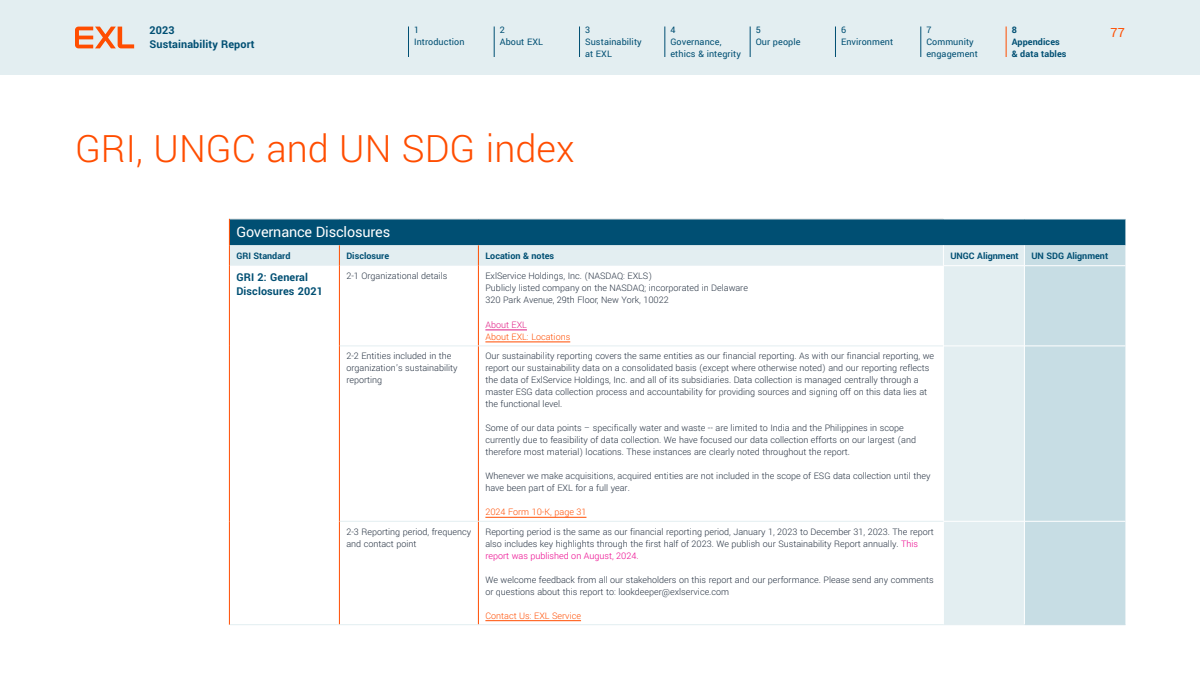
<style>
.page{position:relative;width:1200px;height:675px;background:#fff}
.page>*{position:absolute;margin:0;border:0;box-sizing:border-box;transform-origin:0 0}
.t1{font:300 42px "Yantramanav";color:#ff4d00}
.t2{font:16px "Yantramanav";letter-spacing:-.01em;color:#fff}
.t3{font:14px "Yantramanav";color:#ff4d00}
.t4{font:700 12px/14px "Yantramanav";letter-spacing:.01em;color:#004f73}
.t5{font:300 10px/12px "Yantramanav";color:#263242}
.t6{font:10px/12px "Yantramanav";letter-spacing:.01em;color:#004f73}
.t7{font:700 10px/12px "Yantramanav";color:#004f73}
.t8{font:300 10px "Yantramanav";color:#ff4d00}
.t9{font:300 10px "Yantramanav";color:#e01b83}
.s1{color:#ec008c}
</style>
<div class="page">
<svg style="left:230px;top:266px;width:794px;height:359px"></svg>
<div style="left:1025px;top:267px;width:100px;height:358px;background:#c7dde4"></div>
<hr style="left:944px;top:266px;width:80px;height:1px;background:#fff">
<hr style="left:944px;top:346px;width:80px;height:1px;background:#fff">
<hr style="left:1025px;top:346px;width:100px;height:1px;background:#fff">
<hr style="left:944px;top:521px;width:80px;height:1px;background:#fff">
<hr style="left:1025px;top:521px;width:100px;height:1px;background:#fff">
<hr style="left:229px;top:266px;width:1px;height:80px;background:#ff4d00">
<hr style="left:229px;top:346px;width:1px;height:175px;background:#ff4d00">
<hr style="left:229px;top:521px;width:1px;height:104px;background:#ff4d00">
<hr style="left:339px;top:266px;width:1px;height:80px;background:#ff4d00">
<hr style="left:339px;top:346px;width:1px;height:175px;background:#ff4d00">
<hr style="left:339px;top:521px;width:1px;height:104px;background:#ff4d00">
<hr style="left:478px;top:266px;width:1px;height:80px;background:#ff4d00">
<hr style="left:478px;top:346px;width:1px;height:175px;background:#ff4d00">
<hr style="left:478px;top:521px;width:1px;height:104px;background:#ff4d00">
<hr style="left:340px;top:346px;width:138px;height:1px;background:#e3eef1">
<hr style="left:478px;top:346px;width:465px;height:1px;background:#e3eef1">
<hr style="left:943px;top:266px;width:1px;height:80px;background:#fff">
<hr style="left:943px;top:346px;width:1px;height:175px;background:#fff">
<hr style="left:943px;top:521px;width:1px;height:104px;background:#fff">
<svg style="left:229px;top:219px;width:896px;height:47px;background:#6696ab"></svg>
<hr style="left:340px;top:521px;width:138px;height:1px;background:#e3eef1">
<hr style="left:478px;top:521px;width:465px;height:1px;background:#e3eef1">
<hr style="left:230px;top:625px;width:109px;height:1px;background:#e3eef1">
<hr style="left:339px;top:625px;width:139px;height:1px;background:#e3eef1">
<hr style="left:478px;top:625px;width:465px;height:1px;background:#e3eef1">
<hr style="left:943px;top:625px;width:81px;height:1px;background:#e3eef1">
<hr style="left:1025px;top:625px;width:100px;height:1px;background:#c7dde4">
<hr style="left:485px;top:330px;width:42px;height:1px;background:#e01b83">
<hr style="left:485px;top:342px;width:85px;height:1px;background:#ff4d00">
<hr style="left:485px;top:517px;width:101px;height:1px;background:#ff4d00">
<hr style="left:485px;top:621px;width:96px;height:1px;background:#ff4d00">
<div style="left:0;top:0;width:1200px;height:75px;background:#e3eef1"></div>
<svg style="left:75px;top:27px;width:59px;height:21px"></svg>
<hr style="left:1006px;top:26px;width:1px;height:31px;background:#ff4d00">
<hr style="left:408px;top:26px;width:1px;height:31px;background:#004f73">
<hr style="left:665px;top:26px;width:1px;height:31px;background:#004f73">
<hr style="left:921px;top:26px;width:1px;height:31px;background:#004f73">
<hr style="left:494px;top:26px;width:1px;height:31px;background:#004f73">
<hr style="left:750px;top:26px;width:1px;height:31px;background:#004f73">
<hr style="left:579px;top:26px;width:1px;height:31px;background:#004f73">
<hr style="left:835px;top:26px;width:1px;height:31px;background:#004f73">
<p class="t4" style="left:150px;top:24px;width:106px">2023<br>Sustainability Report</p>
<p class="t7" style="left:1012px;top:24px;width:56px">8<br>Appendices &amp; data tables</p>
<h3 class="t3" style="left:1111px;top:24px;width:16px">77</h3>
<p class="t6" style="left:500px;top:24px;width:45px">2<br>About EXL</p>
<p class="t6" style="left:756px;top:24px;width:46px">5<br>Our people</p>
<p class="t6" style="left:841px;top:24px;width:54px">6<br>Environment</p>
<p class="t6" style="left:585px;top:24px;width:58px">3<br>Sustainability at EXL</p>
<p class="t6" style="left:414px;top:24px;width:52px">1<br>Introduction</p>
<p class="t6" style="left:670px;top:24px;width:72px">4<br>Governance, ethics &amp; integrity</p>
<p class="t6" style="left:926px;top:24px;width:53px">7<br>Community engagement</p>
<h1 class="t1" style="left:75px;top:123px;width:501px">GRI, UNGC and UN SDG index</h1>
<h2 class="t2" style="left:236px;top:222px;width:155px">Governance Disclosures</h2>
<p class="t7" style="left:236px;top:250px;width:56px">GRI Standard</p>
<p class="t7" style="left:346px;top:250px;width:44px">Disclosure</p>
<p class="t7" style="left:485px;top:250px;width:70px">Location &amp; notes</p>
<p class="t7" style="left:950px;top:250px;width:70px">UNGC Alignment</p>
<p class="t7" style="left:1031px;top:250px;width:78px">UN SDG Alignment</p>
<p class="t4" style="left:236px;top:270px;width:88px">GRI 2: General<br>Disclosures 2021</p>
<p class="t5" style="left:346px;top:270px;width:102px">2-1 Organizational details</p>
<p class="t5" style="left:485px;top:270px;width:264px">ExlService Holdings, Inc. (NASDAQ: EXLS)<br>Publicly listed company on the NASDAQ; incorporated in Delaware<br>320 Park Avenue, 29th Floor, New York, 10022</p>
<p class="t9" style="left:485px;top:319px;width:43px">About EXL</p>
<p class="t8" style="left:485px;top:331px;width:86px">About EXL: Locations</p>
<p class="t5" style="left:346px;top:350px;width:113px">2-2 Entities included in the organization’s sustainability reporting</p>
<p class="t5" style="left:485px;top:350px;width:450px">Our sustainability reporting covers the same entities as our financial reporting. As with our financial reporting, we report our sustainability data on a consolidated basis (except where otherwise noted) and our reporting reflects the data of ExlService Holdings, Inc. and all of its subsidiaries. Data collection is managed centrally through a master ESG data collection process and accountability for providing sources and signing off on this data lies at the functional level.</p>
<p class="t5" style="left:485px;top:422px;width:432px">Some of our data points – specifically water and waste -- are limited to India and the Philippines in scope currently due to feasibility of data collection. We have focused our data collection efforts on our largest (and therefore most material) locations. These instances are clearly noted throughout the report.</p>
<p class="t5" style="left:485px;top:470px;width:447px">Whenever we make acquisitions, acquired entities are not included in the scope of ESG data collection until they have been part of EXL for a full year.</p>
<p class="t8" style="left:485px;top:506px;width:103px">2024 Form 10-K, page 31</p>
<p class="t5" style="left:346px;top:526px;width:126px">2-3 Reporting period, frequency and contact point</p>
<p class="t5" style="left:485px;top:526px;width:450px">Reporting period is the same as our financial reporting period, January 1, 2023 to December 31, 2023. The report also includes key highlights through the first half of 2023. We publish our Sustainability Report annually. <span class="s1">This report was published on August, 2024.</span></p>
<p class="t5" style="left:485px;top:574px;width:450px">We welcome feedback from all our stakeholders on this report and our performance. Please send any comments or questions about this report to: lookdeeper@exlservice.com</p>
<p class="t8" style="left:485px;top:609px;width:97px">Contact Us: EXL Service</p>
</div>
